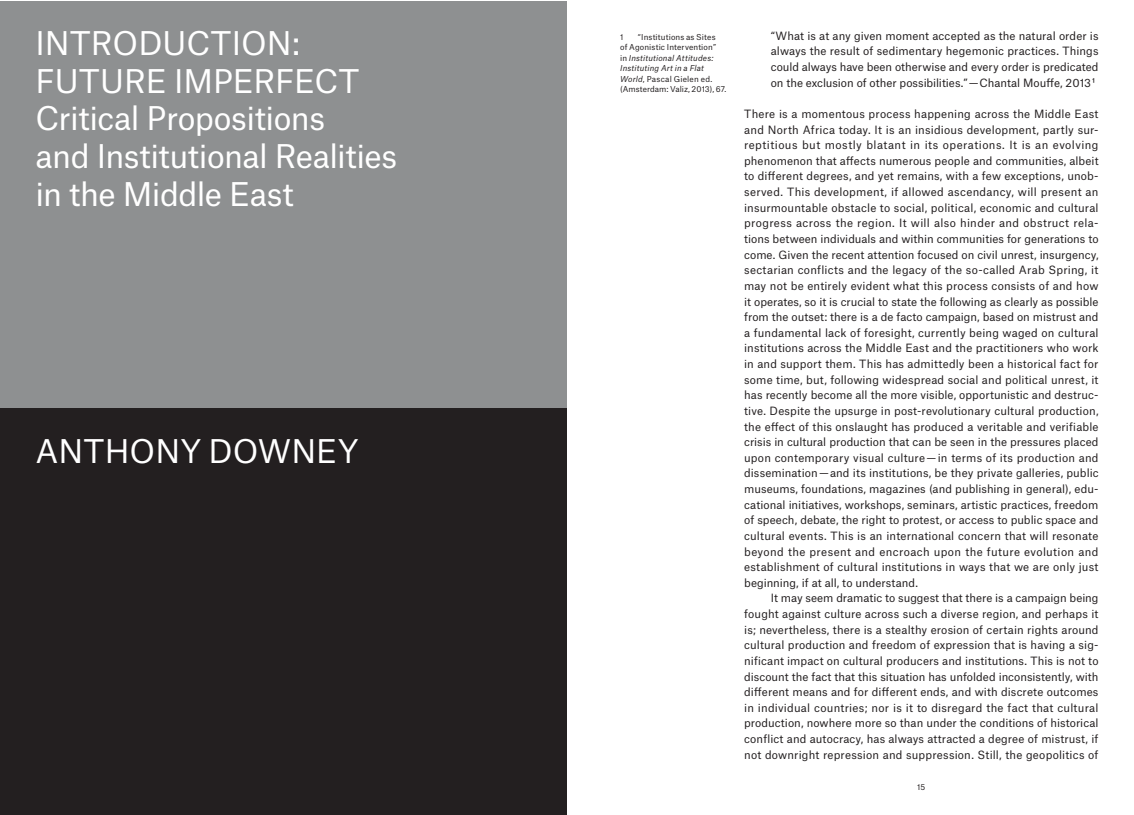
<style>
.page{position:relative;width:1134px;height:815px;background:#fff}
.page>*{position:absolute;margin:0;border:0;box-sizing:border-box;transform-origin:0 0}
.t1{font:31.25px/37.5px "Atlas Grotesk";letter-spacing:-.015em;color:#fff}
.t2{font:31.25px "Atlas Grotesk";letter-spacing:.005em;color:#fff}
.t3{font:11px/15.6px "Atlas Grotesk";letter-spacing:.005em;color:#231f20;text-align:justify}
.t4{font:7.75px/10.4px "Atlas Grotesk";letter-spacing:.015em;color:#231f20}
.s1{font-style:italic}
</style>
<div class="page">
<div style="left:0;top:407px;width:567px;height:408px;background:#231f20"></div>
<div style="left:0;top:1px;width:567px;height:406px;background:#8e9091"></div>
<h1 class="t1" style="left:35px;top:22px;width:363px">INTRODUCTION:<br>FUTURE IMPERFECT<br>Critical Propositions<br>and Institutional Realities in the Middle East</h1>
<h1 class="t2" style="left:36px;top:426px;width:324px">ANTHONY DOWNEY</h1>
<p class="t4" style="left:620px;top:31px;width:5px">1</p>
<p class="t4" style="left:620px;top:31px;width:108px;text-indent:18px">“Institutions as Sites<br>of Agonistic Intervention”<br>in <span class="s1">Institutional Attitudes:<br>Instituting Art in a Flat<br>World</span>, Pascal Gielen ed. (Amsterdam: Valiz, 2013), 67.</p>
<p class="t3" style="left:771px;top:27px;width:329px">“What is at any given moment accepted as the natural order is always the result of sedimentary hegemonic practices. Things could always have been otherwise and every order is predicated on the exclusion of other possibilities.”—Chantal Mouffe, 20131</p>
<p class="t3" style="left:744px;top:105px;width:356px">There is a momentous process happening across the Middle East and North Africa today. It is an insidious development, partly sur&shy;reptitious but mostly blatant in its operations. It is an evolving phenomenon that affects numerous people and communities, albeit to different degrees, and yet remains, with a few exceptions, unob&shy;served. This development, if allowed ascendancy, will present an insurmountable obstacle to social, political, economic and cultural progress across the region. It will also hinder and obstruct rela&shy;tions between individuals and within communities for generations to come. Given the recent attention focused on civil unrest, insurgency, sectarian conflicts and the legacy of the so-called Arab Spring, it may not be entirely evident what this process consists of and how it operates, so it is crucial to state the following as clearly as possible from the outset: there is a de facto campaign, based on mistrust and a fundamental lack of foresight, currently being waged on cultural institutions across the Middle East and the practitioners who work in and support them. This has admittedly been a historical fact for some time, but, following widespread social and political unrest, it has recently become all the more visible, opportunistic and destruc&shy;tive. Despite the upsurge in post-revolutionary cultural production, the effect of this onslaught has produced a veritable and verifiable crisis in cultural production that can be seen in the pressures placed upon contemporary visual culture—in terms of its production and dissemination—and its institutions, be they private galleries, public museums, foundations, magazines (and publishing in general), edu&shy;cational initiatives, workshops, seminars, artistic practices, freedom of speech, debate, the right to protest, or access to public space and cultural events. This is an international concern that will resonate beyond the present and encroach upon the future evolution and establishment of cultural institutions in ways that we are only just beginning, if at all, to understand.</p>
<p class="t3" style="left:744px;top:589px;width:356px;text-indent:27px">It may seem dramatic to suggest that there is a campaign being fought against culture across such a diverse region, and perhaps it is; nevertheless, there is a stealthy erosion of certain rights around cultural production and freedom of expression that is having a sig&shy;nificant impact on cultural producers and institutions. This is not to discount the fact that this situation has unfolded inconsistently, with different means and for different ends, and with discrete outcomes in individual countries; nor is it to disregard the fact that cultural production, nowhere more so than under the conditions of historical conflict and autocracy, has always attracted a degree of mistrust, if not downright repression and suppression. Still, the geopolitics of</p>
<p class="t4" style="left:917px;top:781px;width:10px">15</p>
</div>
